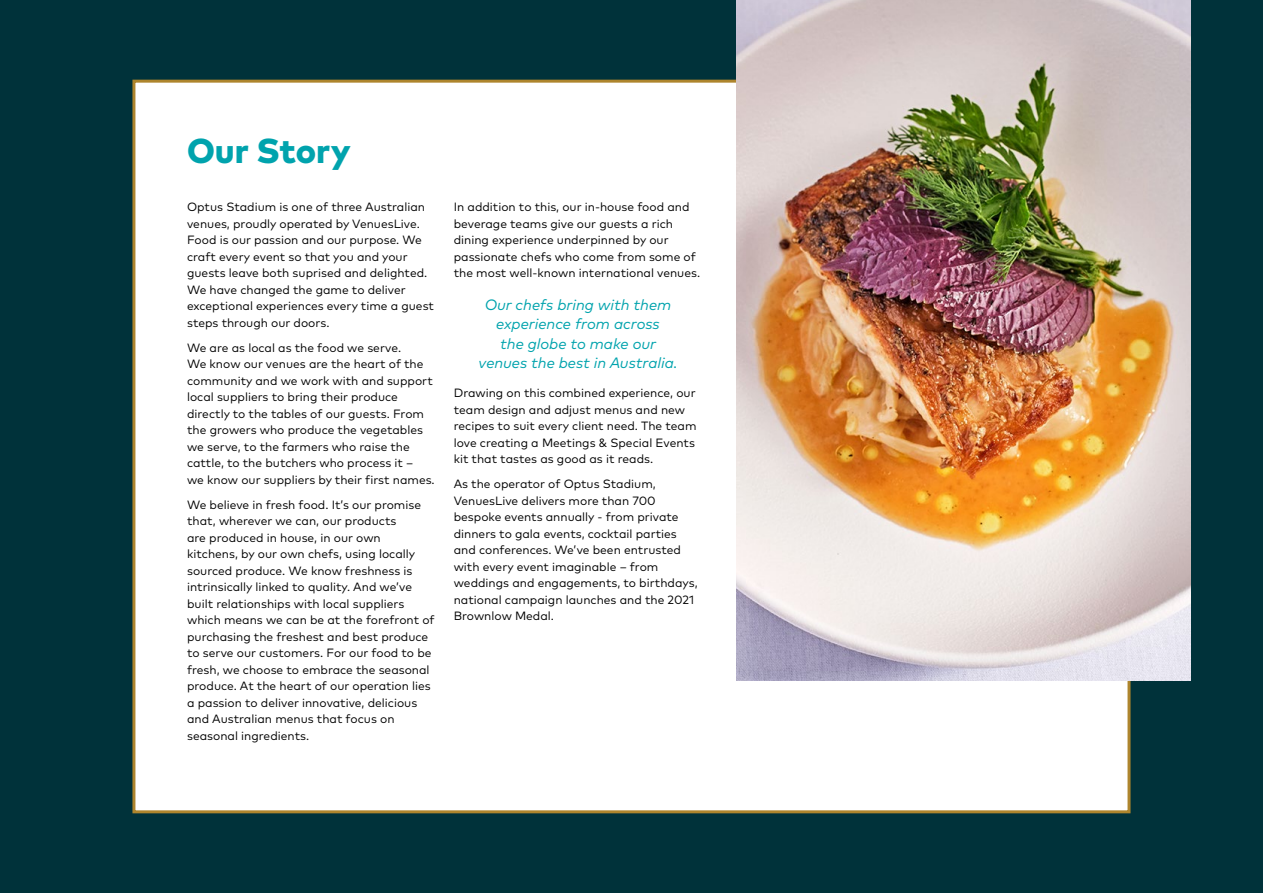
<style>
.page{position:relative;width:1263px;height:893px;background:#00323a}
.page>*{position:absolute;margin:0;border:0;box-sizing:border-box;transform-origin:0 0}
.t1{font:800 34.5px "Mark OT";color:#00a3ad}
.t2{font:italic 15px/19.5px "Mark OT";color:#00a3ad;text-align:center}
.t3{font:12px/16.5px "Mark OT";color:#000}
</style>
<div class="page">
<div style="left:132px;top:80px;width:998px;height:733px;background:#fff;border:3px solid #ae852d"></div>
<img style="left:736px;top:0;width:454px;height:680px">
<h1 class="t1" style="left:187px;top:129px;width:165px">Our Story</h1>
<p class="t3" style="left:187px;top:199px;width:248px">Optus Stadium is one of three Australian venues, proudly operated by VenuesLive.<br>Food is our passion and our purpose. We craft every event so that you and your guests leave both suprised and delighted.<br>We have changed the game to deliver exceptional experiences every time a guest steps through our doors.</p>
<p class="t3" style="left:187px;top:339px;width:249px">We are as local as the food we serve.<br>We know our venues are the heart of the community and we work with and support local suppliers to bring their produce directly to the tables of our guests. From the growers who produce the vegetables we serve, to the farmers who raise the cattle, to the butchers who process it –<br>we know our suppliers by their first names.</p>
<p class="t3" style="left:187px;top:496px;width:249px">We believe in fresh food. It’s our promise that, wherever we can, our products<br>are produced in house, in our own kitchens, by our own chefs, using locally sourced produce. We know freshness is intrinsically linked to quality. And we’ve built relationships with local suppliers which means we can be at the forefront of purchasing the freshest and best produce to serve our customers. For our food to be fresh, we choose to embrace the seasonal produce. At the heart of our operation lies a passion to deliver innovative, delicious and Australian menus that focus on seasonal ingredients.</p>
<p class="t3" style="left:454px;top:199px;width:248px">In addition to this, our in-house food and beverage teams give our guests a rich dining experience underpinned by our passionate chefs who come from some of the most well-known international venues.</p>
<p class="t2" style="left:478px;top:294px;width:201px">Our chefs bring with them experience from across<br>the globe to make our venues the best in Australia.</p>
<p class="t3" style="left:454px;top:385px;width:244px">Drawing on this combined experience, our team design and adjust menus and new recipes to suit every client need. The team love creating a Meetings &amp; Special Events kit that tastes as good as it reads.</p>
<p class="t3" style="left:454px;top:476px;width:245px">As the operator of Optus Stadium, VenuesLive delivers more than 700 bespoke events annually - from private dinners to gala events, cocktail parties and conferences. We’ve been entrusted with every event imaginable – from weddings and engagements, to birthdays, national campaign launches and the 2021<br>Brownlow Medal.</p>
</div>
